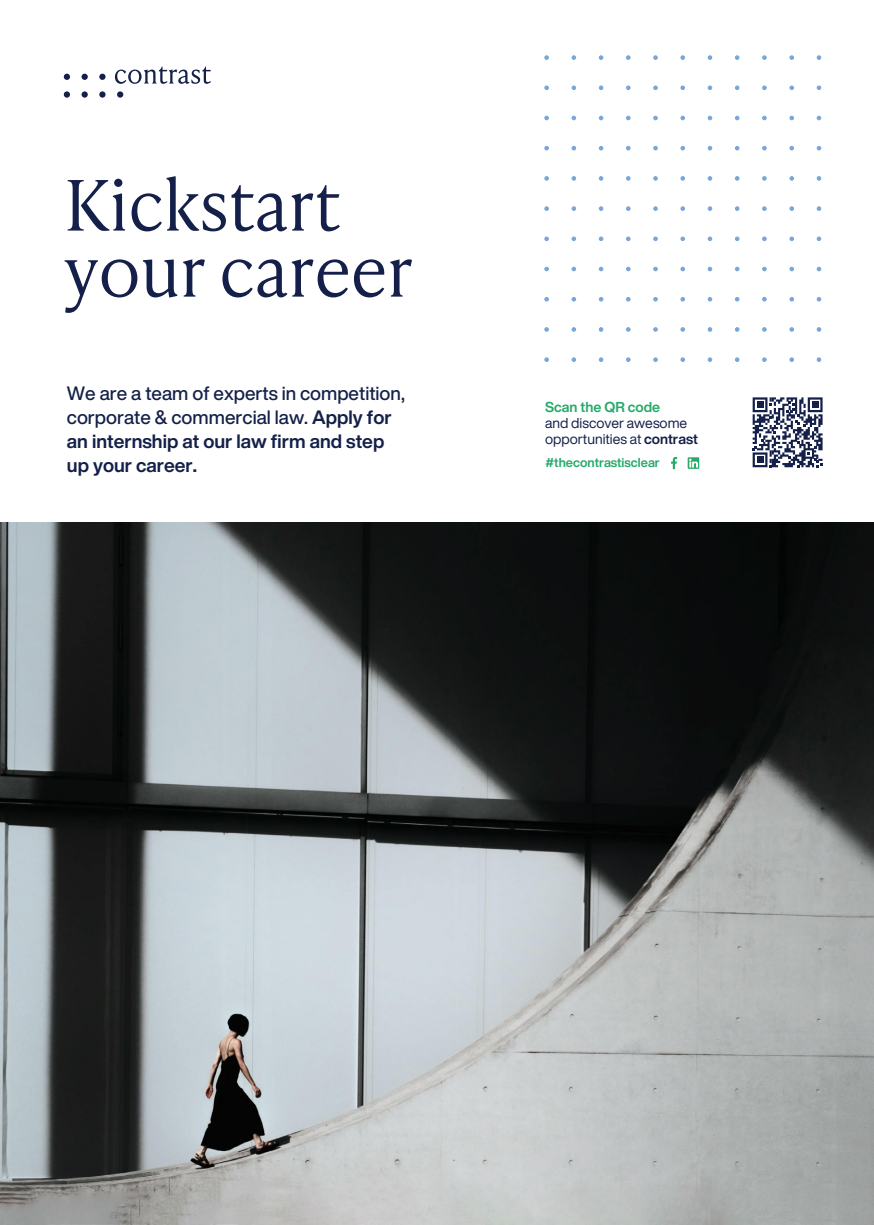
<style>
.page{position:relative;width:874px;height:1225px;background:#fff}
.page>*{position:absolute;margin:0;border:0;box-sizing:border-box;transform-origin:0 0}
.t1{font:300 69.4px/66px "Ivy Presto Text";letter-spacing:-.015em;color:#142049}
.t2{font:500 19px/24px "Helvetica Now Display";color:#142049}
.t3{font:14.2px/16px "Helvetica Now Display";color:#142049}
.t4{font:700 14.2px "Helvetica Now Display";color:#26aa69}
.t5{font:700 12.8px "Helvetica Now Display";color:#26aa69}
.s1{font-weight:700}
</style>
<div class="page">
<img style="left:0;top:522px;width:873px;height:703px">
<svg style="left:115px;top:66px;width:96px;height:18px"></svg>
<svg style="left:64px;top:74px;width:6px;height:6px"></svg>
<div style="left:81px;top:74px;width:7px;height:6px;background:#142049;border-radius:50%"></div>
<div style="left:64px;top:91px;width:6px;height:7px;background:#142049;border-radius:50%"></div>
<svg style="left:81px;top:91px;width:7px;height:7px"></svg>
<svg style="left:99px;top:74px;width:6px;height:6px"></svg>
<div style="left:99px;top:91px;width:6px;height:7px;background:#142049;border-radius:50%"></div>
<div style="left:117px;top:91px;width:6px;height:7px;background:#142049;border-radius:50%"></div>
<svg style="left:752px;top:397px;width:70px;height:70px"></svg>
<svg style="left:687px;top:457px;width:12px;height:12px"></svg>
<svg style="left:671px;top:457px;width:5px;height:12px"></svg>
<svg style="left:762px;top:56px;width:4px;height:4px"></svg>
<svg style="left:762px;top:86px;width:4px;height:4px"></svg>
<svg style="left:762px;top:116px;width:4px;height:4px"></svg>
<svg style="left:735px;top:56px;width:3px;height:4px"></svg>
<svg style="left:735px;top:86px;width:3px;height:4px"></svg>
<svg style="left:735px;top:116px;width:3px;height:4px"></svg>
<svg style="left:707px;top:56px;width:4px;height:4px"></svg>
<svg style="left:707px;top:86px;width:4px;height:4px"></svg>
<svg style="left:707px;top:116px;width:4px;height:4px"></svg>
<svg style="left:680px;top:56px;width:4px;height:4px"></svg>
<svg style="left:680px;top:86px;width:4px;height:4px"></svg>
<svg style="left:680px;top:116px;width:4px;height:4px"></svg>
<svg style="left:653px;top:56px;width:4px;height:4px"></svg>
<svg style="left:653px;top:86px;width:4px;height:4px"></svg>
<svg style="left:653px;top:116px;width:4px;height:4px"></svg>
<svg style="left:626px;top:56px;width:4px;height:4px"></svg>
<svg style="left:626px;top:86px;width:4px;height:4px"></svg>
<svg style="left:626px;top:116px;width:4px;height:4px"></svg>
<svg style="left:598px;top:56px;width:4px;height:4px"></svg>
<svg style="left:598px;top:86px;width:4px;height:4px"></svg>
<svg style="left:598px;top:116px;width:4px;height:4px"></svg>
<svg style="left:571px;top:56px;width:4px;height:4px"></svg>
<svg style="left:571px;top:86px;width:4px;height:4px"></svg>
<svg style="left:571px;top:116px;width:4px;height:4px"></svg>
<svg style="left:544px;top:56px;width:4px;height:4px"></svg>
<svg style="left:544px;top:86px;width:4px;height:4px"></svg>
<svg style="left:544px;top:116px;width:4px;height:4px"></svg>
<svg style="left:762px;top:146px;width:4px;height:4px"></svg>
<svg style="left:762px;top:176px;width:4px;height:4px"></svg>
<svg style="left:762px;top:207px;width:4px;height:4px"></svg>
<svg style="left:762px;top:237px;width:4px;height:4px"></svg>
<svg style="left:762px;top:267px;width:4px;height:4px"></svg>
<svg style="left:762px;top:297px;width:4px;height:4px"></svg>
<svg style="left:762px;top:327px;width:4px;height:4px"></svg>
<svg style="left:762px;top:358px;width:4px;height:4px"></svg>
<svg style="left:735px;top:146px;width:3px;height:4px"></svg>
<svg style="left:735px;top:176px;width:3px;height:4px"></svg>
<svg style="left:735px;top:207px;width:3px;height:4px"></svg>
<svg style="left:735px;top:237px;width:3px;height:4px"></svg>
<svg style="left:735px;top:267px;width:3px;height:4px"></svg>
<svg style="left:735px;top:297px;width:3px;height:4px"></svg>
<svg style="left:735px;top:327px;width:3px;height:4px"></svg>
<svg style="left:735px;top:358px;width:3px;height:4px"></svg>
<svg style="left:816px;top:56px;width:4px;height:4px"></svg>
<svg style="left:816px;top:86px;width:4px;height:4px"></svg>
<svg style="left:816px;top:116px;width:4px;height:4px"></svg>
<svg style="left:789px;top:56px;width:4px;height:4px"></svg>
<svg style="left:789px;top:86px;width:4px;height:4px"></svg>
<svg style="left:789px;top:116px;width:4px;height:4px"></svg>
<svg style="left:816px;top:146px;width:4px;height:4px"></svg>
<svg style="left:816px;top:176px;width:4px;height:4px"></svg>
<svg style="left:816px;top:207px;width:4px;height:4px"></svg>
<svg style="left:816px;top:237px;width:4px;height:4px"></svg>
<svg style="left:816px;top:267px;width:4px;height:4px"></svg>
<svg style="left:816px;top:297px;width:4px;height:4px"></svg>
<svg style="left:816px;top:327px;width:4px;height:4px"></svg>
<svg style="left:816px;top:358px;width:4px;height:4px"></svg>
<svg style="left:789px;top:146px;width:4px;height:4px"></svg>
<svg style="left:789px;top:176px;width:4px;height:4px"></svg>
<svg style="left:789px;top:207px;width:4px;height:4px"></svg>
<svg style="left:789px;top:237px;width:4px;height:4px"></svg>
<svg style="left:789px;top:267px;width:4px;height:4px"></svg>
<svg style="left:789px;top:297px;width:4px;height:4px"></svg>
<svg style="left:789px;top:327px;width:4px;height:4px"></svg>
<svg style="left:789px;top:358px;width:4px;height:4px"></svg>
<svg style="left:707px;top:146px;width:4px;height:4px"></svg>
<svg style="left:707px;top:176px;width:4px;height:4px"></svg>
<svg style="left:707px;top:207px;width:4px;height:4px"></svg>
<svg style="left:707px;top:237px;width:4px;height:4px"></svg>
<svg style="left:707px;top:267px;width:4px;height:4px"></svg>
<svg style="left:707px;top:297px;width:4px;height:4px"></svg>
<svg style="left:707px;top:327px;width:4px;height:4px"></svg>
<svg style="left:707px;top:358px;width:4px;height:4px"></svg>
<svg style="left:680px;top:146px;width:4px;height:4px"></svg>
<svg style="left:680px;top:176px;width:4px;height:4px"></svg>
<svg style="left:680px;top:207px;width:4px;height:4px"></svg>
<svg style="left:680px;top:237px;width:4px;height:4px"></svg>
<svg style="left:680px;top:267px;width:4px;height:4px"></svg>
<svg style="left:680px;top:297px;width:4px;height:4px"></svg>
<svg style="left:680px;top:327px;width:4px;height:4px"></svg>
<svg style="left:680px;top:358px;width:4px;height:4px"></svg>
<svg style="left:653px;top:146px;width:4px;height:4px"></svg>
<svg style="left:653px;top:176px;width:4px;height:4px"></svg>
<svg style="left:653px;top:207px;width:4px;height:4px"></svg>
<svg style="left:653px;top:237px;width:4px;height:4px"></svg>
<svg style="left:653px;top:267px;width:4px;height:4px"></svg>
<svg style="left:653px;top:297px;width:4px;height:4px"></svg>
<svg style="left:653px;top:327px;width:4px;height:4px"></svg>
<svg style="left:653px;top:358px;width:4px;height:4px"></svg>
<svg style="left:626px;top:146px;width:4px;height:4px"></svg>
<svg style="left:626px;top:176px;width:4px;height:4px"></svg>
<svg style="left:626px;top:207px;width:4px;height:4px"></svg>
<svg style="left:626px;top:237px;width:4px;height:4px"></svg>
<svg style="left:626px;top:267px;width:4px;height:4px"></svg>
<svg style="left:626px;top:297px;width:4px;height:4px"></svg>
<svg style="left:626px;top:327px;width:4px;height:4px"></svg>
<svg style="left:626px;top:358px;width:4px;height:4px"></svg>
<svg style="left:598px;top:146px;width:4px;height:4px"></svg>
<svg style="left:598px;top:176px;width:4px;height:4px"></svg>
<svg style="left:598px;top:207px;width:4px;height:4px"></svg>
<svg style="left:598px;top:237px;width:4px;height:4px"></svg>
<svg style="left:598px;top:267px;width:4px;height:4px"></svg>
<svg style="left:598px;top:297px;width:4px;height:4px"></svg>
<svg style="left:598px;top:327px;width:4px;height:4px"></svg>
<svg style="left:598px;top:358px;width:4px;height:4px"></svg>
<svg style="left:571px;top:146px;width:4px;height:4px"></svg>
<svg style="left:571px;top:176px;width:4px;height:4px"></svg>
<svg style="left:571px;top:207px;width:4px;height:4px"></svg>
<svg style="left:571px;top:237px;width:4px;height:4px"></svg>
<svg style="left:571px;top:267px;width:4px;height:4px"></svg>
<svg style="left:571px;top:297px;width:4px;height:4px"></svg>
<svg style="left:571px;top:327px;width:4px;height:4px"></svg>
<svg style="left:571px;top:358px;width:4px;height:4px"></svg>
<svg style="left:544px;top:146px;width:4px;height:4px"></svg>
<svg style="left:544px;top:176px;width:4px;height:4px"></svg>
<svg style="left:544px;top:207px;width:4px;height:4px"></svg>
<svg style="left:544px;top:237px;width:4px;height:4px"></svg>
<svg style="left:544px;top:267px;width:4px;height:4px"></svg>
<svg style="left:544px;top:297px;width:4px;height:4px"></svg>
<svg style="left:544px;top:327px;width:4px;height:4px"></svg>
<svg style="left:544px;top:358px;width:4px;height:4px"></svg>
<h1 class="t1" style="left:64px;top:169px;width:351px">Kickstart your career</h1>
<p class="t2" style="left:67px;top:381px;width:339px">We are a team of experts in competition, corporate &amp; commercial law. <span class="s1">Apply for an internship at our law firm and step up your career.</span></p>
<p class="t4" style="left:545px;top:397px;width:116px">Scan the QR code</p>
<p class="t3" style="left:545px;top:414px;width:154px">and discover awesome opportunities at <span class="s1">contrast</span></p>
<p class="t5" style="left:545px;top:454px;width:116px">#thecontrastisclear</p>
</div>
